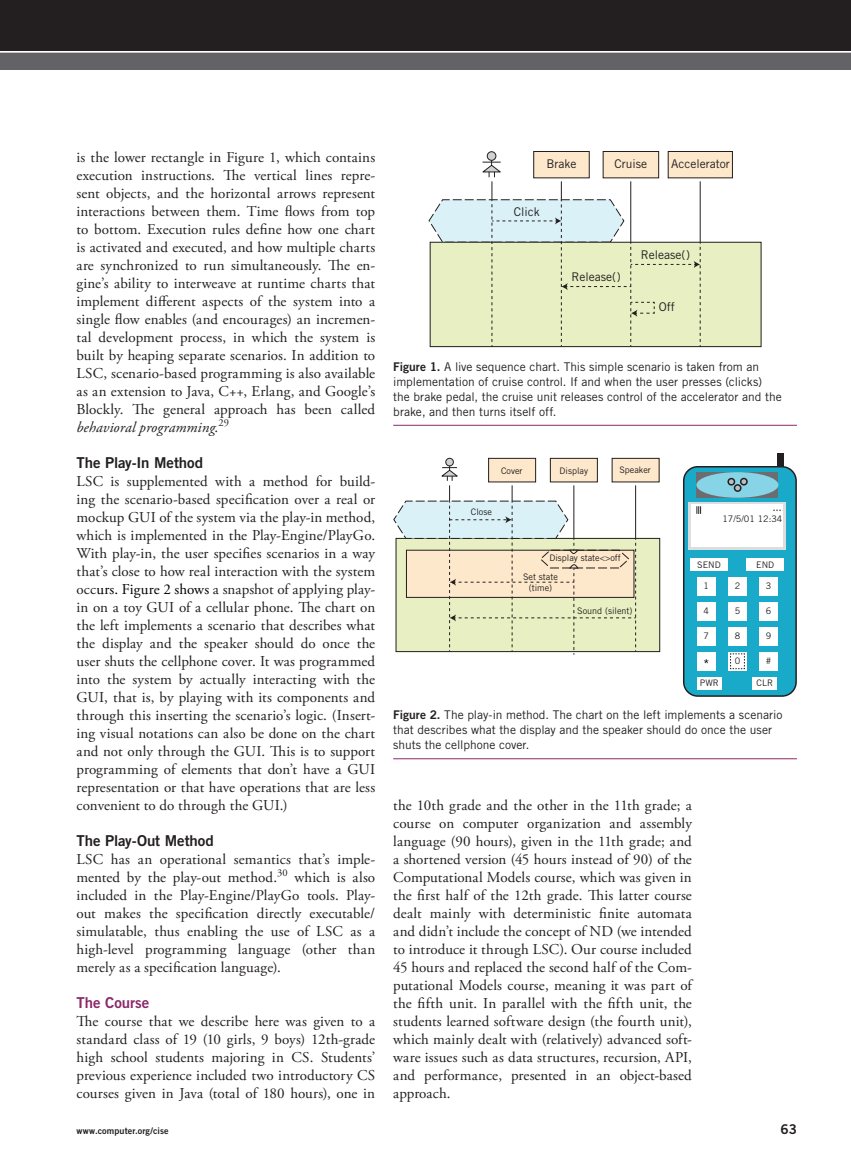
<style>
.page{position:relative;width:851px;height:1161px;background:#fff}
.page>*{position:absolute;margin:0;border:0;box-sizing:border-box;transform-origin:0 0}
.t1{font:15px/18px "Adobe Garamond Pro";letter-spacing:.01em;color:#231f20;text-align:justify}
.t2{font:15px "Trade Gothic LT Std Bd 2";letter-spacing:-.005em;color:#231f20}
.t3{font:15px "Trade Gothic LT Std Bd 2";letter-spacing:-.005em;color:#8b296a}
.t4{font:13.5px "Trade Gothic LT Std Bd 2";color:#231f20}
.t5{font:12px/15px "Trade Gothic LT Std";color:#231f20}
.t6{font:9px/10.8px "Trade Gothic LT Std";color:#231f20;text-align:center}
.t7{font:9px "Trade Gothic LT Std Bd 2";letter-spacing:.01em;color:#231f20}
.s1{font-style:italic}
.s2{color:#000}
.s3{font-family:"Trade Gothic LT Std Bd 2"}
</style>
<div class="page">
<div style="left:0;top:0;width:850px;height:51px;background:#231f20"></div>
<div style="left:0;top:52px;width:850px;height:18px;background:#636366"></div>
<hr style="left:393px;top:425px;width:403px;height:1px;background:#8b296a">
<div style="left:533px;top:152px;width:56px;height:26px;background:#fee8cb"></div>
<div style="left:533px;top:151px;width:56px;height:27px;border:1px solid #231f20"></div>
<div style="left:430px;top:242px;width:331px;height:105px;background:#e8efc2"></div>
<div style="left:603px;top:152px;width:55px;height:26px;background:#fee8cb"></div>
<div style="left:602px;top:151px;width:57px;height:27px;border:1px solid #231f20"></div>
<div style="left:668px;top:152px;width:64px;height:26px;background:#fee8cb"></div>
<div style="left:667px;top:151px;width:65px;height:27px;border:1px solid #231f20"></div>
<div style="left:487px;top:152px;width:9px;height:8px;background:#d1d2d4;border-radius:50%"></div>
<div style="left:487px;top:151px;width:9px;height:10px;border:1px solid #231f20;border-radius:50%"></div>
<svg style="left:428px;top:160px;width:272px;height:187px"></svg>
<div style="left:396px;top:538px;width:263px;height:114px;background:#e8efc2"></div>
<div style="left:488px;top:458px;width:47px;height:24px;background:#fee8cb"></div>
<div style="left:488px;top:458px;width:48px;height:24px;border:1px solid #231f20"></div>
<div style="left:550px;top:458px;width:47px;height:24px;background:#fee8cb"></div>
<div style="left:550px;top:458px;width:47px;height:24px;border:1px solid #231f20"></div>
<div style="left:612px;top:458px;width:47px;height:24px;background:#fee8cb"></div>
<div style="left:611px;top:458px;width:48px;height:24px;border:1px solid #231f20"></div>
<div style="left:683px;top:467px;width:113px;height:229px;background:#1aaac9;border-radius:14px"></div>
<div style="left:683px;top:466px;width:113px;height:231px;border:2px solid #231f20;border-radius:14px"></div>
<div style="left:690px;top:559px;width:37px;height:12px;background:#fff"></div>
<div style="left:746px;top:559px;width:37px;height:12px;background:#fff"></div>
<div style="left:696px;top:577px;width:19px;height:18px;background:#fff"></div>
<div style="left:728px;top:577px;width:19px;height:18px;background:#fff"></div>
<div style="left:759px;top:577px;width:19px;height:18px;background:#fff"></div>
<div style="left:696px;top:602px;width:19px;height:18px;background:#fff"></div>
<div style="left:728px;top:602px;width:19px;height:18px;background:#fff"></div>
<div style="left:759px;top:602px;width:19px;height:18px;background:#fff"></div>
<div style="left:696px;top:627px;width:19px;height:18px;background:#fff"></div>
<div style="left:728px;top:627px;width:19px;height:18px;background:#fff"></div>
<div style="left:759px;top:627px;width:19px;height:18px;background:#fff"></div>
<div style="left:696px;top:652px;width:19px;height:18px;background:#fff"></div>
<div style="left:728px;top:652px;width:19px;height:18px;background:#fff"></div>
<div style="left:759px;top:652px;width:19px;height:18px;background:#fff"></div>
<div style="left:752px;top:677px;width:25px;height:12px;background:#fff"></div>
<div style="left:697px;top:677px;width:24px;height:12px;background:#fff"></div>
<svg style="left:688px;top:502px;width:98px;height:48px"></svg>
<div style="left:691px;top:504px;width:91px;height:42px;background:#fff"></div>
<div style="left:777px;top:453px;width:7px;height:14px;background:#231f20"></div>
<div style="left:696px;top:472px;width:82px;height:26px;background:#6c6d70"></div>
<div style="left:696px;top:472px;width:82px;height:26px;background:#87d4e7;border-radius:50%"></div>
<div style="left:740px;top:479px;width:7px;height:6px;background:#bcbdc0;border-radius:50%"></div>
<div style="left:740px;top:478px;width:7px;height:8px;border:2px solid #231f20;border-radius:50%"></div>
<div style="left:733px;top:484px;width:8px;height:8px;border:2px solid #231f20;border-radius:50%"></div>
<svg style="left:730px;top:479px;width:10px;height:12px"></svg>
<div style="left:727px;top:478px;width:8px;height:8px;border:2px solid #231f20;border-radius:50%"></div>
<svg style="left:696px;top:506px;width:5px;height:8px"></svg>
<svg style="left:704px;top:659px;width:4px;height:4px"></svg>
<div style="left:446px;top:458px;width:7px;height:8px;background:#d1d2d4;border-radius:50%"></div>
<div style="left:445px;top:458px;width:8px;height:8px;border:1px solid #231f20;border-radius:50%"></div>
<svg style="left:730px;top:653px;width:15px;height:16px"></svg>
<svg style="left:393px;top:466px;width:243px;height:189px"></svg>
<hr style="left:393px;top:758px;width:403px;height:1px;background:#8b296a">
<hr style="left:0;top:51px;width:850px;height:2px;background:#fff">
<p class="t1" style="left:76px;top:149px;width:300px">is the lower rectangle in Figure 1, which contains execution instructions. The vertical lines repre&shy;sent objects, and the horizontal arrows represent interactions between them. Time flows from top to bottom. Execution rules define how one chart is activated and executed, and how multiple charts are synchronized to run simultaneously. The en&shy;gine’s ability to interweave at runtime charts that implement different aspects of the system into a single flow enables (and encourages) an incremen&shy;tal development process, in which the system is built by heaping separate scenarios. In addition to LSC, scenario-based programming is also available as an extension to Java, C++, Erlang, and Google’s Blockly. The general approach has been called <span class="s1">behavioral programming</span>.<sup>29</sup></p>
<p class="t2" style="left:76px;top:453px;width:128px">The Play-In Method</p>
<p class="t1" style="left:76px;top:473px;width:300px">LSC is supplemented with a method for build&shy;ing the scenario-based specification over a real or mockup GUI of the system via the play-in method, which is implemented in the Play-Engine/PlayGo.<br>With play-in, the user specifies scenarios in a way that’s close to how real interaction with the system occ<span class="s2">urs. Figure 2 shows</span> a snapshot of applying play&shy;in on a toy GUI of a cellular phone. The chart on the left implements a scenario that describes what the display and the speaker should do once the user shuts the cellphone cover. It was programmed into the system by actually interacting with the GUI, that is, by playing with its components and through this inserting the scenario’s logic. (Insert&shy;ing visual notations can also be done on the chart and not only through the GUI. This is to support programming of elements that don’t have a GUI representation or that have operations that are less convenient to do through the GUI.)</p>
<p class="t2" style="left:76px;top:831px;width:139px">The Play-Out Method</p>
<p class="t1" style="left:76px;top:851px;width:300px">LSC has an operational semantics that’s imple&shy;mented by the play-out method.<sup>30</sup> which is also included in the Play-Engine/PlayGo tools. Play&shy;out makes the specification directly executable/ simulatable, thus enabling the use of LSC as a high-level programming language (other than merely as a specification language).</p>
<p class="t3" style="left:76px;top:993px;width:74px">The Course</p>
<p class="t1" style="left:76px;top:1013px;width:300px">The course that we describe here was given to a standard class of 19 (10 girls, 9 boys) 12th-grade high school students majoring in CS. Students’ previous experience included two introductory CS courses given in Java (total of 180 hours), one in</p>
<p class="t5" style="left:546px;top:156px;width:31px">Brake</p>
<p class="t5" style="left:614px;top:156px;width:34px">Cruise</p>
<p class="t5" style="left:671px;top:156px;width:60px">Accelerator</p>
<p class="t5" style="left:513px;top:204px;width:28px">Click</p>
<p class="t5" style="left:571px;top:270px;width:51px">Release()</p>
<p class="t5" style="left:640px;top:247px;width:51px">Release()</p>
<p class="t5" style="left:658px;top:300px;width:17px">Off</p>
<p class="t5" style="left:393px;top:359px;width:390px"><span class="s3">Figure 1.</span> A live sequence chart. This simple scenario is taken from an implementation of cruise control. If and when the user presses (clicks) the brake pedal, the cruise unit releases control of the accelerator and the brake, and then turns itself off.</p>
<p class="t6" style="left:501px;top:465px;width:23px">Cover</p>
<p class="t6" style="left:471px;top:507px;width:22px">Close</p>
<p class="t6" style="left:559px;top:465px;width:30px">Display</p>
<p class="t6" style="left:619px;top:465px;width:33px">Speaker</p>
<p class="t6" style="left:549px;top:553px;width:73px">Display state&lt;&gt;off</p>
<p class="t6" style="left:523px;top:571px;width:36px">Set state (time)</p>
<p class="t6" style="left:577px;top:605px;width:57px">Sound (silent)</p>
<p class="t6" style="left:722px;top:514px;width:61px">17/5/01 12:34</p>
<p class="t6" style="left:697px;top:559px;width:25px">SEND</p>
<p class="t6" style="left:756px;top:559px;width:19px">END</p>
<p class="t6" style="left:703px;top:581px;width:7px">1</p>
<p class="t6" style="left:734px;top:581px;width:7px">2</p>
<p class="t6" style="left:765px;top:581px;width:7px">3</p>
<p class="t6" style="left:703px;top:606px;width:7px">4</p>
<p class="t6" style="left:734px;top:606px;width:7px">5</p>
<p class="t6" style="left:765px;top:606px;width:7px">6</p>
<p class="t6" style="left:703px;top:630px;width:7px">7</p>
<p class="t6" style="left:734px;top:630px;width:7px">8</p>
<p class="t6" style="left:766px;top:630px;width:7px">9</p>
<p class="t6" style="left:734px;top:655px;width:7px">0</p>
<p class="t6" style="left:765px;top:655px;width:7px">#</p>
<p class="t6" style="left:699px;top:677px;width:20px">PWR</p>
<p class="t6" style="left:756px;top:677px;width:18px">CLR</p>
<p class="t5" style="left:393px;top:707px;width:390px"><span class="s3">Figure 2.</span> The play-in method. The chart on the left implements a scenario that describes what the display and the speaker should do once the user shuts the cellphone cover.</p>
<p class="t1" style="left:393px;top:797px;width:300px">the 10th grade and the other in the 11th grade; a course on computer organization and assembly language (90 hours), given in the 11th grade; and a shortened version (45 hours instead of 90) of the Computational Models course, which was given in the first half of the 12th grade. This latter course dealt mainly with deterministic finite automata and didn’t include the concept of ND (we intended to introduce it through LSC). Our course included 45 hours and replaced the second half of the Com&shy;putational Models course, meaning it was part of the fifth unit. In parallel with the fifth unit, the students learned software design (the fourth unit), which mainly dealt with (relatively) advanced soft&shy;ware issues such as data structures, recursion, API, and performance, presented in an object-based approach.</p>
<p class="t7" style="left:76px;top:1125px;width:94px">www.computer.org/cise</p>
<p class="t4" style="left:780px;top:1121px;width:18px">63</p>
</div>
